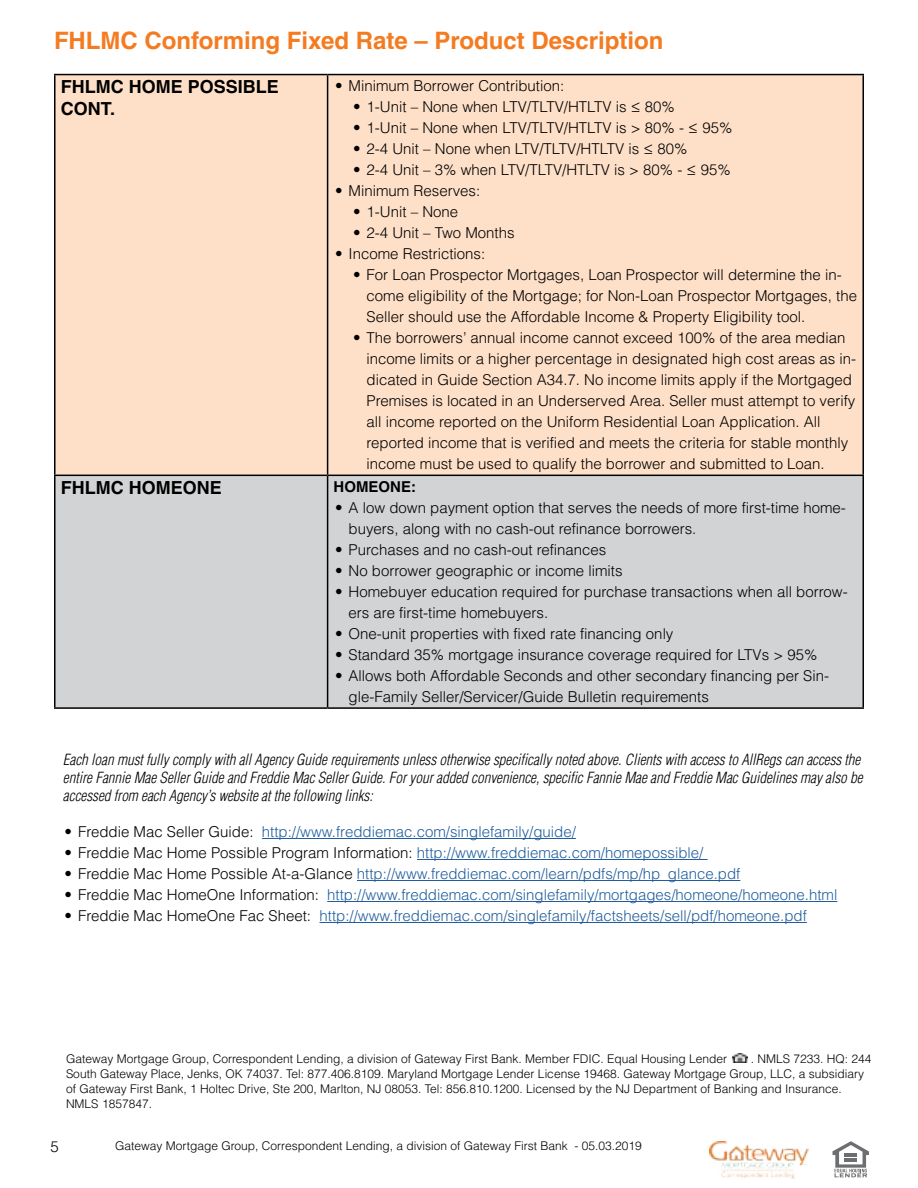
<style>
.page{position:relative;width:918px;height:1188px;background:#fff}
.page>*{position:absolute;margin:0;border:0;box-sizing:border-box;transform-origin:0 0}
.t1{font:700 24px "Helvetica LT Pro";color:#f47b20}
.t2{font:700 18px/21.6px "Helvetica LT Pro";color:#000}
.t3{font:300 15px/21px "Helvetica LT Pro";color:#000}
.t4{font:300 15px "Helvetica LT Pro";color:#215e9e}
.t5{font:italic 300 condensed 15px/18px "Helvetica LT Pro";color:#000}
.t6{font:700 15px "Helvetica LT Pro";color:#000}
.t7{font:300 12px/15px "Helvetica LT Pro";color:#000}
.s1{color:#000}
.s2{color:#215e9e}
</style>
<div class="page">
<img style="left:710px;top:1141px;width:99px;height:37px">
<svg style="left:833px;top:1141px;width:36px;height:36px"></svg>
<div style="left:56px;top:75px;width:806px;height:400px;background:#fee0c8"></div>
<div style="left:56px;top:476px;width:806px;height:231px;background:#d1d3d4"></div>
<hr style="left:54px;top:74px;width:274px;height:1px;background:#000">
<hr style="left:54px;top:75px;width:2px;height:400px;background:#000">
<hr style="left:328px;top:74px;width:536px;height:1px;background:#000">
<hr style="left:327px;top:75px;width:1px;height:400px;background:#000">
<hr style="left:862px;top:75px;width:2px;height:400px;background:#000">
<hr style="left:54px;top:475px;width:274px;height:1px;background:#000">
<hr style="left:54px;top:476px;width:2px;height:231px;background:#000">
<hr style="left:328px;top:475px;width:536px;height:1px;background:#000">
<hr style="left:327px;top:476px;width:1px;height:231px;background:#000">
<hr style="left:862px;top:476px;width:2px;height:231px;background:#000">
<hr style="left:54px;top:707px;width:274px;height:2px;background:#000">
<hr style="left:328px;top:707px;width:536px;height:2px;background:#000">
<hr style="left:262px;top:838px;width:314px;height:1px;background:#215e9e">
<hr style="left:417px;top:859px;width:291px;height:1px;background:#215e9e">
<hr style="left:357px;top:880px;width:383px;height:1px;background:#215e9e">
<hr style="left:327px;top:901px;width:510px;height:1px;background:#215e9e">
<hr style="left:319px;top:922px;width:488px;height:1px;background:#215e9e">
<img style="left:732px;top:1054px;width:16px;height:8px">
<h1 class="t1" style="left:54px;top:26px;width:611px">FHLMC Conforming Fixed Rate – Product Description</h1>
<p class="t2" style="left:61px;top:76px;width:220px">FHLMC HOME POSSIBLE<br>CONT.</p>
<p class="t3" style="left:335px;top:75px;width:231px">• Minimum Borrower Contribution:</p>
<p class="t3" style="left:353px;top:96px;width:323px">• 1-Unit – None when LTV/TLTV/HTLTV is ≤ 80%</p>
<p class="t3" style="left:353px;top:117px;width:381px">• 1-Unit – None when LTV/TLTV/HTLTV is &gt; 80% - ≤ 95%</p>
<p class="t3" style="left:353px;top:138px;width:336px">• 2-4 Unit – None when LTV/TLTV/HTLTV is ≤ 80%</p>
<p class="t3" style="left:353px;top:159px;width:379px">• 2-4 Unit – 3% when LTV/TLTV/HTLTV is &gt; 80% - ≤ 95%</p>
<p class="t3" style="left:335px;top:180px;width:147px">• Minimum Reserves:</p>
<p class="t3" style="left:353px;top:201px;width:107px">• 1-Unit – None</p>
<p class="t3" style="left:353px;top:222px;width:163px">• 2-4 Unit – Two Months</p>
<p class="t3" style="left:335px;top:243px;width:152px">• Income Restrictions:</p>
<p class="t3" style="left:367px;top:264px;width:492px;text-indent:-14px">• For Loan Prospector Mortgages, Loan Prospector will determine the in&shy;come eligibility of the Mortgage; for Non-Loan Prospector Mortgages, the<br>Seller should use the Affordable Income &amp; Property Eligibility tool.</p>
<p class="t3" style="left:367px;top:327px;width:491px;text-indent:-14px">• The borrowers’ annual income cannot exceed 100% of the area median income limits or a higher percentage in designated high cost areas as in&shy;dicated in Guide Section A34.7. No income limits apply if the Mortgaged Premises is located in an Underserved Area. Seller must attempt to verify all income reported on the Uniform Residential Loan Application. All reported income that is verified and meets the criteria for stable monthly income must be used to qualify the borrower and submitted to Loan.</p>
<p class="t2" style="left:61px;top:477px;width:162px">FHLMC HOMEONE</p>
<p class="t6" style="left:334px;top:478px;width:84px">HOMEONE:</p>
<p class="t3" style="left:349px;top:497px;width:499px;text-indent:-14px">• A low down payment option that serves the needs of more first-time home&shy;buyers, along with no cash-out refinance borrowers.</p>
<p class="t3" style="left:335px;top:539px;width:273px">• Purchases and no cash-out refinances</p>
<p class="t3" style="left:335px;top:560px;width:289px">• No borrower geographic or income limits</p>
<p class="t3" style="left:349px;top:581px;width:501px;text-indent:-14px">• Homebuyer education required for purchase transactions when all borrow&shy;ers are first-time homebuyers.</p>
<p class="t3" style="left:335px;top:623px;width:340px">• One-unit properties with fixed rate financing only</p>
<p class="t3" style="left:335px;top:644px;width:484px">• Standard 35% mortgage insurance coverage required for LTVs &gt; 95%</p>
<p class="t3" style="left:349px;top:665px;width:482px;text-indent:-14px">• Allows both Affordable Seconds and other secondary financing per Sin&shy;gle-Family Seller/Servicer/Guide Bulletin requirements</p>
<p class="t5" style="left:63px;top:750px;width:801px">Each loan must fully comply with all Agency Guide requirements unless otherwise specifically noted above. Clients with access to AllRegs can access the entire Fannie Mae Seller Guide and Freddie Mac Seller Guide. For your added convenience, specific Fannie Mae and Freddie Mac Guidelines may also be accessed from each Agency’s website at the following links:</p>
<p class="t4" style="left:64px;top:822px;width:513px"><span class="s1">• Freddie Mac Seller Guide:</span> http://www.freddiemac.com/singlefamily/guide/</p>
<p class="t3" style="left:64px;top:842px;width:640px">• Freddie Mac Home Possible Program Information: <span class="s2">http://www.freddiemac.com/homepossible/</span></p>
<p class="t4" style="left:64px;top:864px;width:677px"><span class="s1">• Freddie Mac Home Possible At-a-Glance</span> http://www.freddiemac.com/learn/pdfs/mp/hp_glance.pdf</p>
<p class="t4" style="left:64px;top:885px;width:774px"><span class="s1">• Freddie Mac HomeOne Information:</span> http://www.freddiemac.com/singlefamily/mortgages/homeone/homeone.html</p>
<p class="t4" style="left:64px;top:906px;width:744px"><span class="s1">• Freddie Mac HomeOne Fac Sheet:</span> http://www.freddiemac.com/singlefamily/factsheets/sell/pdf/homeone.pdf</p>
<p class="t7" style="left:66px;top:1051px;width:807px;text-indent:685px">. NMLS 7233. HQ: 244<br>South Gateway Place, Jenks, OK 74037. Tel: 877.406.8109. Maryland Mortgage Lender License 19468. Gateway Mortgage Group, LLC, a subsidiary of Gateway First Bank, 1 Holtec Drive, Ste 200, Marlton, NJ 08053. Tel: 856.810.1200. Licensed by the NJ Department of Banking and Insurance.<br>NMLS 1857847.</p>
<p class="t7" style="left:66px;top:1051px;width:663px">Gateway Mortgage Group, Correspondent Lending, a division of Gateway First Bank. Member FDIC. Equal Housing Lender</p>
<p class="t3" style="left:50px;top:1136px;width:10px">5</p>
<p class="t7" style="left:115px;top:1138px;width:528px">Gateway Mortgage Group, Correspondent Lending, a division of Gateway First Bank - 05.03.2019</p>
</div>
